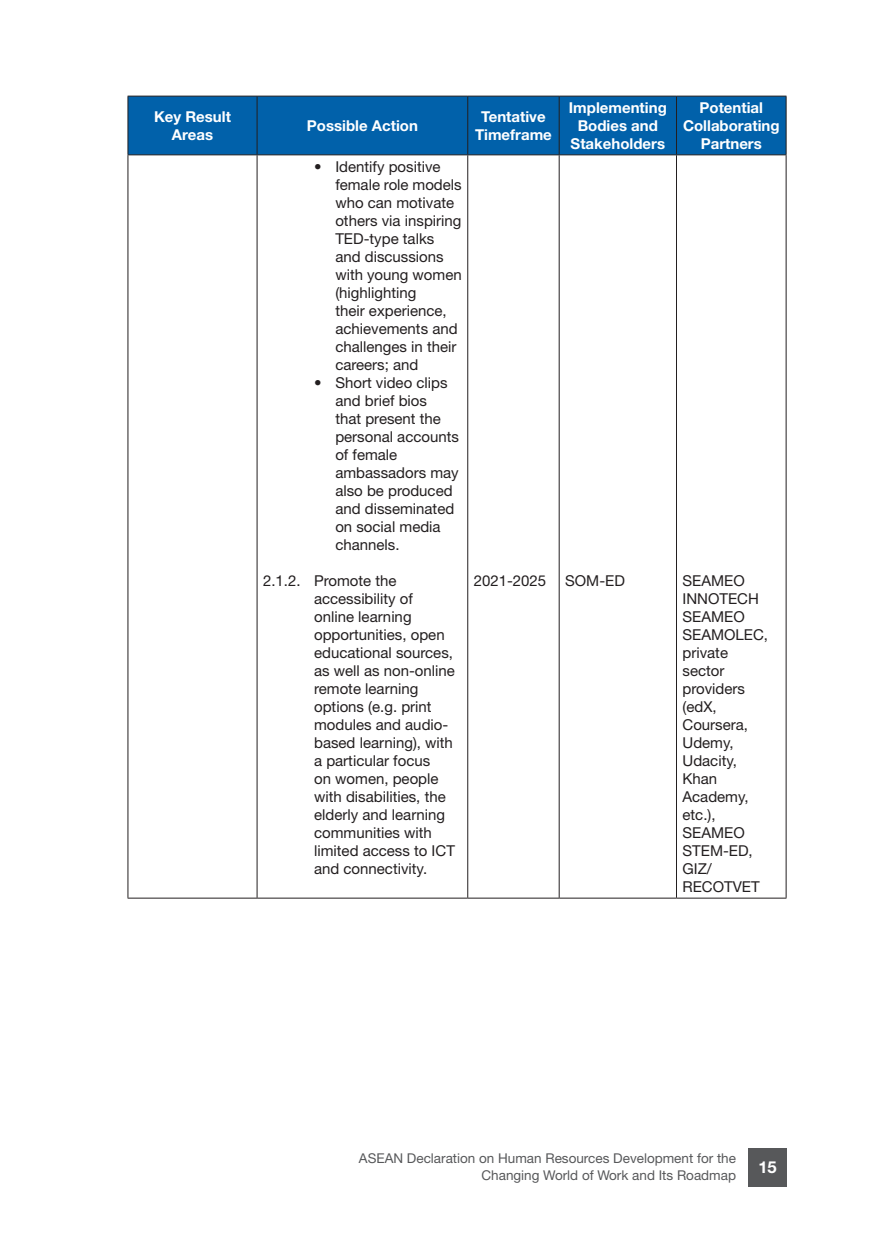
<style>
.page{position:relative;width:893px;height:1234px;background:#fff}
.page>*{position:absolute;margin:0;border:0;box-sizing:border-box;transform-origin:0 0}
.t1{font:700 16.5px "Helvetica Neue LT Std";color:#fff}
.Isi_Helve_10_5_pt{font:15px/18px "Helvetica Neue LT Std";color:#231f20}
.Isi_Helve_10_5_pt-2{font:700 15px/18px "Helvetica Neue LT Std";color:#fff;text-align:center}
.t2{font:13.5px/16.2px "Helvetica Neue LT Std";color:#57585a;text-align:right}
</style>
<div class="page">
<div style="left:748px;top:1148px;width:39px;height:38px;background:#57585a"></div>
<div style="left:129px;top:97px;width:657px;height:57px;background:#0161aa"></div>
<hr style="left:128px;top:96px;width:129px;height:1px;background:#231f20">
<hr style="left:128px;top:96px;width:1px;height:58px;background:#231f20">
<hr style="left:257px;top:96px;width:211px;height:1px;background:#231f20">
<hr style="left:257px;top:96px;width:1px;height:58px;background:#231f20">
<hr style="left:468px;top:96px;width:91px;height:1px;background:#231f20">
<hr style="left:467px;top:96px;width:1px;height:58px;background:#231f20">
<hr style="left:559px;top:96px;width:117px;height:1px;background:#231f20">
<hr style="left:559px;top:96px;width:1px;height:58px;background:#231f20">
<hr style="left:676px;top:96px;width:110px;height:1px;background:#231f20">
<hr style="left:676px;top:96px;width:1px;height:58px;background:#231f20">
<hr style="left:786px;top:96px;width:1px;height:58px;background:#231f20">
<hr style="left:128px;top:154px;width:129px;height:1px;background:#231f20">
<hr style="left:128px;top:155px;width:1px;height:742px;background:#231f20">
<hr style="left:257px;top:154px;width:211px;height:1px;background:#231f20">
<hr style="left:257px;top:155px;width:1px;height:742px;background:#231f20">
<hr style="left:468px;top:154px;width:91px;height:1px;background:#231f20">
<hr style="left:467px;top:155px;width:1px;height:742px;background:#231f20">
<hr style="left:559px;top:154px;width:117px;height:1px;background:#231f20">
<hr style="left:559px;top:155px;width:1px;height:742px;background:#231f20">
<hr style="left:676px;top:154px;width:110px;height:1px;background:#231f20">
<hr style="left:676px;top:155px;width:1px;height:742px;background:#231f20">
<hr style="left:786px;top:155px;width:1px;height:742px;background:#231f20">
<hr style="left:128px;top:897px;width:129px;height:1px;background:#231f20">
<hr style="left:257px;top:897px;width:211px;height:1px;background:#231f20">
<hr style="left:468px;top:897px;width:91px;height:1px;background:#231f20">
<hr style="left:559px;top:897px;width:117px;height:1px;background:#231f20">
<hr style="left:676px;top:897px;width:110px;height:1px;background:#231f20">
<p class="Isi_Helve_10_5_pt-2" style="left:154px;top:107px;width:78px">Key Result<br>Areas</p>
<p class="Isi_Helve_10_5_pt-2" style="left:307px;top:116px;width:113px">Possible Action</p>
<p class="Isi_Helve_10_5_pt-2" style="left:475px;top:107px;width:78px">Tentative<br>Timeframe</p>
<p class="Isi_Helve_10_5_pt-2" style="left:569px;top:98px;width:99px">Implementing<br>Bodies and<br>Stakeholders</p>
<p class="Isi_Helve_10_5_pt-2" style="left:683px;top:98px;width:98px">Potential<br>Collaborating<br>Partners</p>
<p class="Isi_Helve_10_5_pt" style="left:335px;top:157px;width:128px;text-indent:-21px">• Identify positive female role models who can motivate others via inspiring<br>TED-type talks and discussions with young women (highlighting<br>their experience, achievements and challenges in their careers; and</p>
<p class="Isi_Helve_10_5_pt" style="left:335px;top:373px;width:125px;text-indent:-21px">• Short video clips and brief bios<br>that present the personal accounts of female ambassadors may also be produced and disseminated on social media channels.</p>
<p class="Isi_Helve_10_5_pt" style="left:314px;top:571px;width:142px;text-indent:-51px">2.1.2. Promote the accessibility of online learning opportunities, open educational sources, as well as non-online remote learning options (e.g. print modules and audio&shy;based learning), with a particular focus<br>on women, people with disabilities, the elderly and learning communities with limited access to ICT and connectivity.</p>
<p class="Isi_Helve_10_5_pt" style="left:474px;top:571px;width:74px">2021-2025</p>
<p class="Isi_Helve_10_5_pt" style="left:565px;top:571px;width:61px">SOM-ED</p>
<p class="Isi_Helve_10_5_pt" style="left:682px;top:571px;width:64px">SEAMEO</p>
<p class="Isi_Helve_10_5_pt" style="left:682px;top:589px;width:78px">INNOTECH<br>SEAMEO</p>
<p class="Isi_Helve_10_5_pt" style="left:682px;top:625px;width:87px">SEAMOLEC, private</p>
<p class="Isi_Helve_10_5_pt" style="left:682px;top:661px;width:64px">sector providers</p>
<p class="Isi_Helve_10_5_pt" style="left:682px;top:697px;width:67px">(edX,<br>Coursera,</p>
<p class="Isi_Helve_10_5_pt" style="left:682px;top:733px;width:56px">Udemy,<br>Udacity,</p>
<p class="Isi_Helve_10_5_pt" style="left:682px;top:769px;width:68px">Khan<br>Academy,</p>
<p class="Isi_Helve_10_5_pt" style="left:682px;top:805px;width:64px">etc.),<br>SEAMEO</p>
<p class="Isi_Helve_10_5_pt" style="left:682px;top:841px;width:72px">STEM-ED,</p>
<p class="Isi_Helve_10_5_pt" style="left:682px;top:859px;width:79px">GIZ/<br>RECOTVET</p>
<p class="t2" style="left:359px;top:1149px;width:379px">ASEAN Declaration on Human Resources Development for the<br>Changing World of Work and Its Roadmap</p>
<p class="t1" style="left:758px;top:1156px;width:20px">15</p>
</div>
